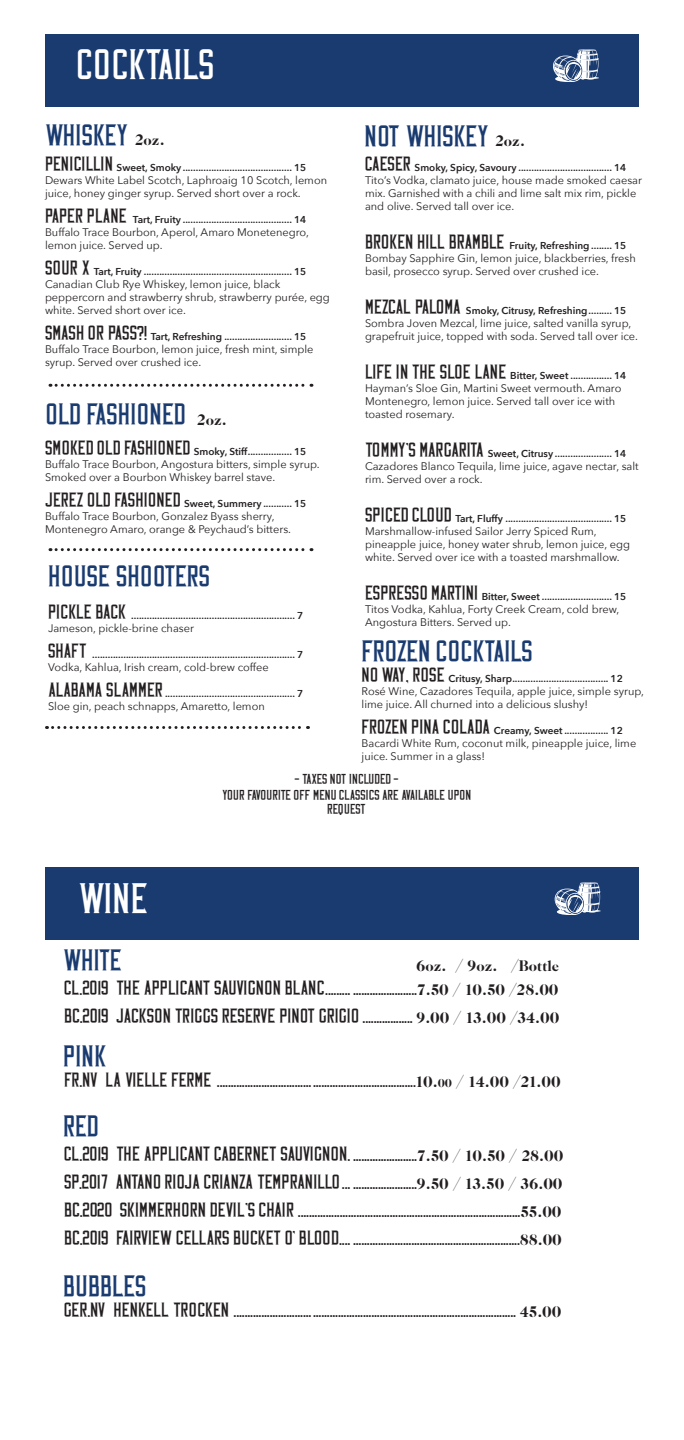
<style>
.page{position:relative;width:684px;height:1440px;background:#fff}
.page>*{position:absolute;margin:0;border:0;box-sizing:border-box;transform-origin:0 0}
.t1{font:42.7px "Vintage Whiskey";letter-spacing:.02em;color:#fff}
.t2{font:30px "Vintage Whiskey";letter-spacing:.02em;color:#1a3b70}
.t3{font:30px "Vintage Whiskey";letter-spacing:-.015em;color:#1a3b70}
.t4{font:20px "Vintage Whiskey";color:#231f20}
.t5{font:20px "Vintage Whiskey";letter-spacing:-.025em;color:#231f20}
.t6{font:16px "Caslon CP";color:#231f20}
.t7{font:14px "Vintage Whiskey";color:#231f20}
.t8{font:11px/13px "Avenir Next";color:#231f20}
.t9{font:600 10px "Avenir Next";color:#231f20}
.s1{font-family:"Vintage Whiskey";font-weight:400;font-size:20px}
.s2{font-family:"Caslon CP";font-size:16px;color:#231f20}
.s3{font-family:"Caslon CP";font-size:16px}
.s4{font-family:"Caslon CP";font-size:12px}
</style>
<div class="page">
<div style="left:45px;top:34px;width:594px;height:73px;background:#1a3b70"></div>
<svg style="left:50px;top:384px;width:262px;height:3px"></svg>
<svg style="left:50px;top:548px;width:262px;height:3px"></svg>
<svg style="left:553px;top:49px;width:46px;height:33px"></svg>
<div style="left:45px;top:867px;width:594px;height:73px;background:#1a3b70"></div>
<svg style="left:554px;top:882px;width:47px;height:33px"></svg>
<svg style="left:53px;top:726px;width:256px;height:3px"></svg>
<p class="t1" style="left:77px;top:47px;width:139px">COCKTAILS</p>
<p class="t2" style="left:45px;top:122px;width:85px">WHISKEY</p>
<p class="t6" style="left:135px;top:131px;width:31px">2oz.</p>
<p class="t2" style="left:365px;top:123px;width:126px">NOT WHISKEY</p>
<p class="t6" style="left:495px;top:132px;width:31px">2oz.</p>
<p class="t9" style="left:45px;top:159px;width:263px"><span class="s1">PENICILLIN</span> Sweet, Smoky .......................................... 15</p>
<p class="t8" style="left:45px;top:173px;width:284px">Dewars White Label Scotch, Laphroaig 10 Scotch, lemon juice, honey ginger syrup. Served short over a rock.</p>
<p class="t9" style="left:45px;top:211px;width:263px"><span class="s1">PAPER PLANE</span> Tart, Fruity .......................................... 14</p>
<p class="t8" style="left:45px;top:225px;width:265px">Buffalo Trace Bourbon, Aperol, Amaro Monetenegro, lemon juice. Served up.</p>
<p class="t9" style="left:45px;top:263px;width:263px"><span class="s1">SOUR X</span> Tart, Fruity ......................................................... 15</p>
<p class="t8" style="left:45px;top:277px;width:286px">Canadian Club Rye Whiskey, lemon juice, black peppercorn and strawberry shrub, strawberry purée, egg white. Served short over ice.</p>
<p class="t9" style="left:45px;top:328px;width:263px"><span class="s1">SMASH OR PASS?!</span> Tart, Refreshing .......................... 15</p>
<p class="t8" style="left:45px;top:342px;width:270px">Buffalo Trace Bourbon, lemon juice, fresh mint, simple syrup. Served over crushed ice.</p>
<p class="t9" style="left:365px;top:159px;width:263px"><span class="s1">CAESER</span> Smoky, Spicy, Savoury .................................... 14</p>
<p class="t8" style="left:365px;top:173px;width:279px">Tito’s Vodka, clamato juice, house made smoked caesar mix. Garnished with a chili and lime salt mix rim, pickle and olive. Served tall over ice.</p>
<p class="t9" style="left:365px;top:237px;width:263px"><span class="s1">BROKEN HILL BRAMBLE</span> Fruity, Refreshing ........ 15</p>
<p class="t8" style="left:365px;top:251px;width:272px">Bombay Sapphire Gin, lemon juice, blackberries, fresh basil, prosecco syrup. Served over crushed ice.</p>
<p class="t9" style="left:365px;top:302px;width:263px"><span class="s1">MEZCAL PALOMA</span> Smoky, Citrusy, Refreshing......... 15</p>
<p class="t8" style="left:365px;top:316px;width:275px">Sombra Joven Mezcal, lime juice, salted vanilla syrup, grapefruit juice, topped with soda. Served tall over ice.</p>
<p class="t9" style="left:365px;top:367px;width:263px"><span class="s1">LIFE IN THE SLOE LANE</span> Bitter, Sweet ................ 14</p>
<p class="t8" style="left:365px;top:381px;width:258px">Hayman’s Sloe Gin, Martini Sweet vermouth. Amaro<br>Montenegro, lemon juice. Served tall over ice with toasted rosemary.</p>
<p class="t9" style="left:365px;top:445px;width:263px"><span class="s1">TOMMY'S MARGARITA</span> Sweet, Citrusy ...................... 14</p>
<p class="t8" style="left:365px;top:459px;width:275px">Cazadores Blanco Tequila, lime juice, agave nectar, salt rim. Served over a rock.</p>
<p class="t9" style="left:365px;top:510px;width:263px"><span class="s1">SPICED CLOUD</span> Tart, Fluffy ......................................... 15</p>
<p class="t8" style="left:365px;top:524px;width:266px">Marshmallow-infused Sailor Jerry Spiced Rum, pineapple juice, honey water shrub, lemon juice, egg white. Served over ice with a toasted marshmallow.</p>
<p class="t9" style="left:365px;top:588px;width:263px"><span class="s1">ESPRESSO MARTINI</span> Bitter, Sweet ........................... 15</p>
<p class="t8" style="left:365px;top:602px;width:256px">Titos Vodka, Kahlua, Forty Creek Cream, cold brew,<br>Angostura Bitters. Served up.</p>
<p class="t2" style="left:46px;top:401px;width:182px">OLD FASHIONED <span class="s2">2oz.</span></p>
<p class="t9" style="left:45px;top:443px;width:263px"><span class="s1">SMOKED OLD FASHIONED</span> Smoky, Stiff................. 15</p>
<p class="t8" style="left:45px;top:458px;width:276px">Buffalo Trace Bourbon, Angostura bitters, simple syrup.<br>Smoked over a Bourbon Whiskey barrel stave.</p>
<p class="t9" style="left:45px;top:495px;width:263px"><span class="s1">JEREZ OLD FASHIONED</span> Sweet, Summery ........... 15</p>
<p class="t8" style="left:45px;top:510px;width:248px">Buffalo Trace Bourbon, Gonzalez Byass sherry,<br>Montenegro Amaro, orange &amp; Peychaud’s bitters.</p>
<p class="t2" style="left:48px;top:563px;width:163px">HOUSE SHOOTERS</p>
<p class="t9" style="left:48px;top:607px;width:257px"><span class="s1">PICKLE BACK</span> ............................................................... 7</p>
<p class="t8" style="left:48px;top:621px;width:148px">Jameson, pickle-brine chaser</p>
<p class="t9" style="left:48px;top:646px;width:257px"><span class="s1">SHAFT</span> .............................................................................. 7</p>
<p class="t8" style="left:48px;top:660px;width:222px">Vodka, Kahlua, Irish cream, cold-brew coffee</p>
<p class="t9" style="left:48px;top:685px;width:257px"><span class="s1">ALABAMA SLAMMER</span> .................................................. 7</p>
<p class="t8" style="left:48px;top:699px;width:218px">Sloe gin, peach schnapps, Amaretto, lemon</p>
<p class="t3" style="left:362px;top:638px;width:172px">FROZEN COCKTAILS</p>
<p class="t9" style="left:362px;top:670px;width:263px"><span class="s1">NO WAY, ROSE</span> Critusy, Sharp..................................... 12</p>
<p class="t8" style="left:362px;top:684px;width:284px">Rosé Wine, Cazadores Tequila, apple juice, simple syrup, lime juice. All churned into a delicious slushy!</p>
<p class="t9" style="left:362px;top:722px;width:263px"><span class="s1">FROZEN PINA COLADA</span> Creamy, Sweet ................. 12</p>
<p class="t8" style="left:362px;top:736px;width:276px">Bacardi White Rum, coconut milk, pineapple juice, lime juice. Summer in a glass!</p>
<p class="t7" style="left:294px;top:773px;width:106px">- TAXES NOT INCLUDED -</p>
<p class="t7" style="left:222px;top:789px;width:250px">YOUR FAVOURITE OFF MENU CLASSICS ARE AVAILABLE UPON</p>
<p class="t7" style="left:327px;top:803px;width:40px">REQUEST</p>
<p class="t1" style="left:78px;top:880px;width:71px">WINE</p>
<p class="t2" style="left:63px;top:947px;width:60px">WHITE</p>
<p class="t6" style="left:416px;top:957px;width:144px">6oz. / 9oz. /Bottle</p>
<p class="t4" style="left:64px;top:979px;width:496px">CL.2019 THE APPLICANT SAUVIGNON BLANC......... .......................<span class="s3">7.50 / 10.50 /28.00</span></p>
<p class="t4" style="left:64px;top:1007px;width:497px">BC.2019 JACKSON TRIGGS RESERVE PINOT GRIGIO .................. <span class="s3">9.00 / 13.00 /34.00</span></p>
<p class="t2" style="left:63px;top:1043px;width:45px">PINK</p>
<p class="t5" style="left:64px;top:1071px;width:498px">FR.NV LA VIELLE FERME .......................................................................<span class="s3">10.</span><span class="s4">00</span> <span class="s3">/ 14.00 /21.00</span></p>
<p class="t2" style="left:63px;top:1113px;width:37px">RED</p>
<p class="t4" style="left:64px;top:1145px;width:501px">CL.2019 THE APPLICANT CABERNET SAUVIGNON. .......................<span class="s3">7.50 / 10.50 / 28.00</span></p>
<p class="t4" style="left:64px;top:1173px;width:500px">SP.2017 ANTANO RIOJA CRIANZA TEMPRANILLO... .......................<span class="s3">9.50 / 13.50 / 36.00</span></p>
<p class="t4" style="left:64px;top:1201px;width:499px">BC.2020 SKIMMERHORN DEVIL'S CHAIR ................................................................................<span class="s3">55.00</span></p>
<p class="t4" style="left:64px;top:1229px;width:499px">BC.2019 FAIRVIEW CELLARS BUCKET O' BLOOD.... ............................................................<span class="s3">88.00</span></p>
<p class="t2" style="left:63px;top:1273px;width:84px">BUBBLES</p>
<p class="t4" style="left:64px;top:1301px;width:499px">GER.NV HENKELL TROCKEN ..................................................................................................... <span class="s3">45.00</span></p>
</div>
